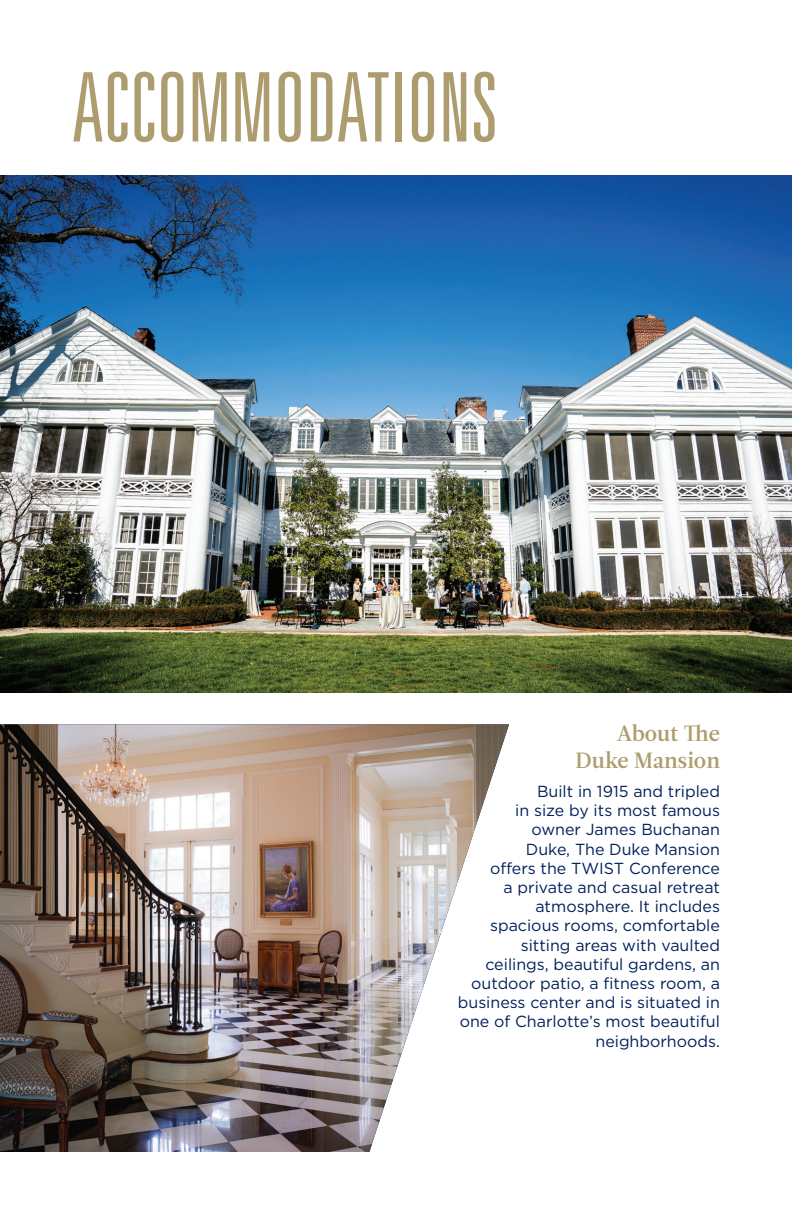
<style>
.page{position:relative;width:792px;height:1224px;background:#fff}
.page>*{position:absolute;margin:0;border:0;box-sizing:border-box;transform-origin:0 0}
.t1{font:300 ultra-condensed 96px "Univers LT Std";color:#ad9d6e}
.Subhead{font:22px/26.4px "Leitura Roman 3";color:#ad9d6e;text-align:right}
.t2{font:16px/19.2px "Gotham";color:#00205b;text-align:right}
</style>
<div class="page">
<img style="left:0;top:176px;width:792px;height:517px">
<img style="left:0;top:724px;width:509px;height:428px">
<p class="t1" style="left:72px;top:58px;width:427px">ACCOMMODATIONS</p>
<p class="Subhead" style="left:576px;top:721px;width:146px">About The<br>Duke Mansion</p>
<p class="t2" style="left:458px;top:781px;width:264px">Built in 1915 and tripled<br>in size by its most famous<br>owner James Buchanan<br>Duke, The Duke Mansion<br>offers the TWIST Conference<br>a private and casual retreat atmosphere. It includes<br>spacious rooms, comfortable sitting areas with vaulted ceilings, beautiful gardens, an outdoor patio, a fitness room, a business center and is situated in one of Charlotte’s most beautiful neighborhoods.</p>
</div>
